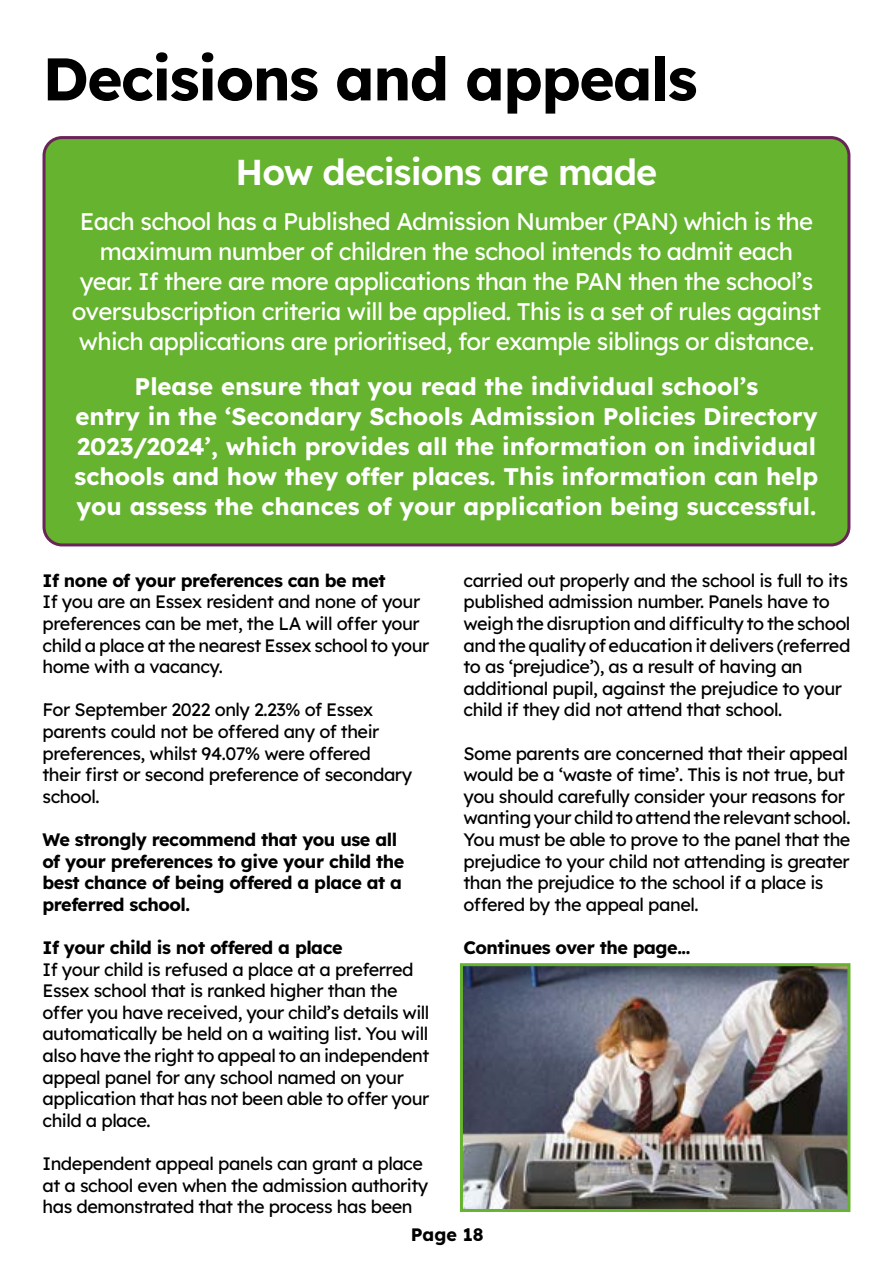
<style>
.page{position:relative;width:893px;height:1263px;background:#fff}
.page>*{position:absolute;margin:0;border:0;box-sizing:border-box;transform-origin:0 0}
.t1{font:700 60px "Lexend";letter-spacing:-.025em;color:#000}
.t2{font:600 36px "Lexend";letter-spacing:-.025em;color:#fff}
.t3{font:24px/30px "Lexend";letter-spacing:-.025em;color:#fff;text-align:center}
.t4{font:700 24px/30px "Lexend";color:#fff;text-align:center}
.t5{font:18px/21.6px "Lexend";letter-spacing:-.025em;color:#000}
.t6{font:700 18px/21.6px "Lexend";letter-spacing:-.025em;color:#000}
</style>
<div class="page">
<div style="left:44px;top:138px;width:805px;height:407px;background:#65b32e;border-radius:18px"></div>
<div style="left:43px;top:136px;width:807px;height:410px;border:3px solid #692558;border-radius:18px"></div>
<img style="left:464px;top:967px;width:382px;height:241px">
<div style="left:460px;top:963px;width:390px;height:249px;border:3px solid #65b32e"></div>
<h1 class="t1" style="left:43px;top:36px;width:656px">Decisions and appeals</h1>
<h2 class="t2" style="left:236px;top:146px;width:423px">How decisions are made</h2>
<p class="t3" style="left:72px;top:205px;width:751px">Each school has a Published Admission Number (PAN) which is the maximum number of children the school intends to admit each year. If there are more applications than the PAN then the school’s oversubscription criteria will be applied. This is a set of rules against which applications are prioritised, for example siblings or distance.</p>
<p class="t4" style="left:75px;top:370px;width:745px">Please ensure that you read the individual school’s<br>entry in the ‘Secondary Schools Admission Policies Directory 2023/2024’, which provides all the information on individual schools and how they offer places. This information can help you assess the chances of your application being successful.</p>
<p class="t6" style="left:43px;top:568px;width:345px">If none of your preferences can be met</p>
<p class="t5" style="left:43px;top:590px;width:388px">If you are an Essex resident and none of your preferences can be met, the LA will offer your child a place at the nearest Essex school to your home with a vacancy.</p>
<p class="t5" style="left:43px;top:698px;width:371px">For September 2022 only 2.23% of Essex parents could not be offered any of their preferences, whilst 94.07% were offered their first or second preference of secondary school.</p>
<p class="t6" style="left:43px;top:828px;width:363px">We strongly recommend that you use all of your preferences to give your child the best chance of being offered a place at a preferred school.</p>
<p class="t6" style="left:43px;top:936px;width:302px">If your child is not offered a place</p>
<p class="t5" style="left:43px;top:957px;width:388px">If your child is refused a place at a preferred Essex school that is ranked higher than the offer you have received, your child’s details will automatically be held on a waiting list. You will also have the right to appeal to an independent appeal panel for any school named on your application that has not been able to offer your child a place.</p>
<p class="t5" style="left:43px;top:1152px;width:387px">Independent appeal panels can grant a place at a school even when the admission authority has demonstrated that the process has been</p>
<p class="t5" style="left:463px;top:568px;width:388px">carried out properly and the school is full to its published admission number. Panels have to weigh the disruption and difficulty to the school and the quality of education it delivers (referred to as ‘prejudice’), as a result of having an additional pupil, against the prejudice to your child if they did not attend that school.</p>
<p class="t5" style="left:463px;top:741px;width:388px">Some parents are concerned that their appeal would be a ‘waste of time’. This is not true, but you should carefully consider your reasons for wanting your child to attend the relevant school.<br>You must be able to prove to the panel that the prejudice to your child not attending is greater than the prejudice to the school if a place is offered by the appeal panel.</p>
<p class="t6" style="left:463px;top:936px;width:228px">Continues over the page...</p>
<p class="t6" style="left:411px;top:1222px;width:74px">Page 18</p>
</div>
